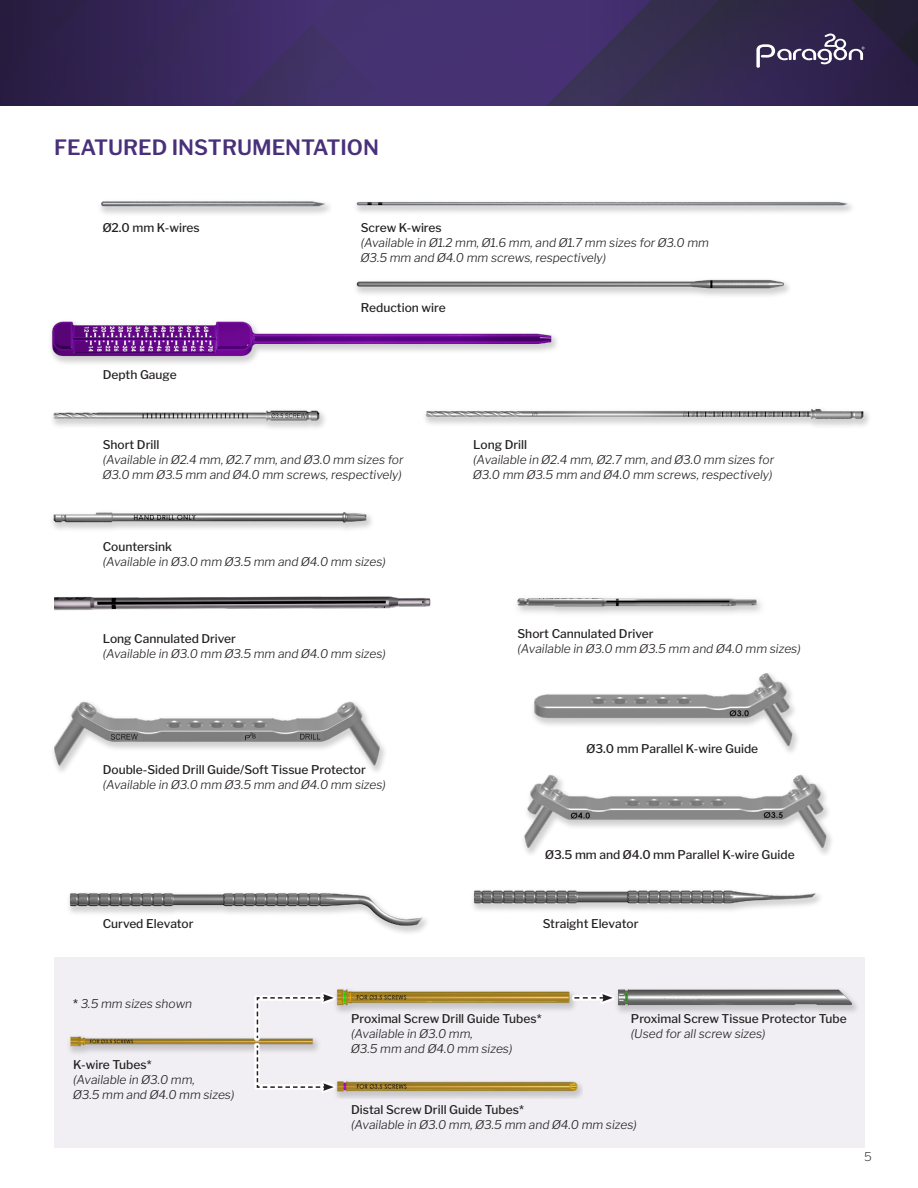
<style>
.page{position:relative;width:918px;height:1188px;background:#fff}
.page>*{position:absolute;margin:0;border:0;box-sizing:border-box;transform-origin:0 0}
.t1{font:600 21px "Libre Franklin";color:#48317a}
.Table_Body_Copy_SM_CENTER{font:italic 300 12px/15px "Libre Franklin";color:#231f20}
.Table_Body_Copy_SM_CENTER-2{font:500 12px/15px "Libre Franklin";color:#231f20}
.t2{font:200 12px "Libre Franklin";color:#231f20}
.s1{font-weight:500;font-style:normal}
.s2{font-weight:300;font-style:italic}
</style>
<div class="page">
<div style="left:316px;top:0;width:272px;height:106px;background:#463273"></div>
<svg style="left:588px;top:0;width:330px;height:106px;background:#32284d"></svg>
<div style="left:0;top:0;width:316px;height:106px;background:linear-gradient(to right,#271b41,#44316e)"></div>
<svg style="left:756px;top:33px;width:108px;height:35px;background:#584d6f"></svg>
<img style="left:524px;top:774px;width:308px;height:80px">
<img style="left:533px;top:673px;width:265px;height:79px">
<div style="left:54px;top:957px;width:810px;height:191px;background:#f1eff4"></div>
<img style="left:617px;top:983px;width:248px;height:32px">
<img style="left:336px;top:989px;width:239px;height:23px">
<img style="left:336px;top:1081px;width:247px;height:18px">
<img style="left:69px;top:1020px;width:187px;height:37px">
<img style="left:100px;top:201px;width:230px;height:13px">
<img style="left:356px;top:202px;width:496px;height:11px">
<img style="left:356px;top:279px;width:433px;height:17px">
<img style="left:51px;top:321px;width:506px;height:43px">
<img style="left:52px;top:512px;width:320px;height:18px">
<img style="left:53px;top:410px;width:272px;height:18px">
<img style="left:425px;top:409px;width:444px;height:17px">
<img style="left:53px;top:701px;width:332px;height:71px">
<img style="left:69px;top:893px;width:358px;height:40px">
<img style="left:473px;top:890px;width:347px;height:21px">
<img style="left:517px;top:598px;width:244px;height:16px">
<img style="left:54px;top:596px;width:377px;height:15px">
<div style="left:255px;top:992px;width:81px;height:48px;background:#f1eff4"></div>
<div style="left:255px;top:1044px;width:81px;height:49px;background:#f1eff4"></div>
<svg style="left:256px;top:994px;width:78px;height:97px"></svg>
<svg style="left:572px;top:992px;width:42px;height:12px"></svg>
<svg style="left:574px;top:994px;width:39px;height:8px"></svg>
<h1 class="t1" style="left:54px;top:135px;width:326px">FEATURED INSTRUMENTATION</h1>
<p class="Table_Body_Copy_SM_CENTER-2" style="left:103px;top:221px;width:99px">Ø2.0 mm K-wires</p>
<p class="Table_Body_Copy_SM_CENTER" style="left:361px;top:221px;width:350px"><span class="s1">Screw K-wires<br></span>(Available in Ø1.2 mm, Ø1.6 mm, and Ø1.7 mm sizes for Ø3.0 mm<br>Ø3.5 mm and Ø4.0 mm screws, respectively)</p>
<p class="Table_Body_Copy_SM_CENTER-2" style="left:361px;top:300px;width:86px">Reduction wire</p>
<p class="Table_Body_Copy_SM_CENTER-2" style="left:103px;top:368px;width:76px">Depth Gauge</p>
<p class="Table_Body_Copy_SM_CENTER-2" style="left:103px;top:437px;width:58px">Short Drill</p>
<p class="Table_Body_Copy_SM_CENTER" style="left:103px;top:452px;width:302px">(Available in Ø2.4 mm, Ø2.7 mm, and Ø3.0 mm sizes for<br>Ø3.0 mm Ø3.5 mm and Ø4.0 mm screws, respectively)</p>
<p class="Table_Body_Copy_SM_CENTER-2" style="left:103px;top:539px;width:71px">Countersink</p>
<p class="Table_Body_Copy_SM_CENTER" style="left:103px;top:554px;width:285px">(Available in Ø3.0 mm Ø3.5 mm and Ø4.0 mm sizes)</p>
<p class="Table_Body_Copy_SM_CENTER-2" style="left:103px;top:631px;width:135px">Long Cannulated Driver</p>
<p class="Table_Body_Copy_SM_CENTER" style="left:103px;top:646px;width:285px">(Available in Ø3.0 mm Ø3.5 mm and Ø4.0 mm sizes)</p>
<p class="Table_Body_Copy_SM_CENTER-2" style="left:473px;top:437px;width:55px">Long Drill</p>
<p class="Table_Body_Copy_SM_CENTER" style="left:473px;top:452px;width:302px">(Available in Ø2.4 mm, Ø2.7 mm, and Ø3.0 mm sizes for<br>Ø3.0 mm Ø3.5 mm and Ø4.0 mm screws, respectively)</p>
<p class="Table_Body_Copy_SM_CENTER-2" style="left:518px;top:626px;width:137px">Short Cannulated Driver</p>
<p class="Table_Body_Copy_SM_CENTER" style="left:518px;top:641px;width:285px">(Available in Ø3.0 mm Ø3.5 mm and Ø4.0 mm sizes)</p>
<p class="Table_Body_Copy_SM_CENTER-2" style="left:103px;top:762px;width:285px">Double-Sided Drill Guide/Soft Tissue Protector <span class="s2">(Available in Ø3.0 mm Ø3.5 mm and Ø4.0 mm sizes)</span></p>
<p class="Table_Body_Copy_SM_CENTER-2" style="left:587px;top:741px;width:173px">Ø3.0 mm Parallel K-wire Guide</p>
<p class="Table_Body_Copy_SM_CENTER-2" style="left:545px;top:848px;width:251px">Ø3.5 mm and Ø4.0 mm Parallel K-wire Guide</p>
<p class="Table_Body_Copy_SM_CENTER-2" style="left:103px;top:916px;width:92px">Curved Elevator</p>
<p class="Table_Body_Copy_SM_CENTER-2" style="left:543px;top:916px;width:97px">Straight Elevator</p>
<p class="Table_Body_Copy_SM_CENTER" style="left:73px;top:996px;width:121px"><span class="s1">*</span> 3.5 mm sizes shown</p>
<p class="Table_Body_Copy_SM_CENTER" style="left:73px;top:1057px;width:163px"><span class="s1">K-wire Tubes*<br></span>(Available in Ø3.0 mm,<br>Ø3.5 mm and Ø4.0 mm sizes)</p>
<p class="Table_Body_Copy_SM_CENTER-2" style="left:351px;top:1011px;width:192px">Proximal Screw Drill Guide Tubes*</p>
<p class="Table_Body_Copy_SM_CENTER" style="left:351px;top:1026px;width:163px">(Available in Ø3.0 mm,<br>Ø3.5 mm and Ø4.0 mm sizes)</p>
<p class="Table_Body_Copy_SM_CENTER-2" style="left:631px;top:1011px;width:217px">Proximal Screw Tissue Protector Tube <span class="s2">(Used for all screw sizes)</span></p>
<p class="Table_Body_Copy_SM_CENTER-2" style="left:351px;top:1102px;width:174px">Distal Screw Drill Guide Tubes*</p>
<p class="Table_Body_Copy_SM_CENTER" style="left:351px;top:1117px;width:287px">(Available in Ø3.0 mm, Ø3.5 mm and Ø4.0 mm sizes)</p>
<p class="t2" style="left:864px;top:1149px;width:9px">5</p>
</div>
